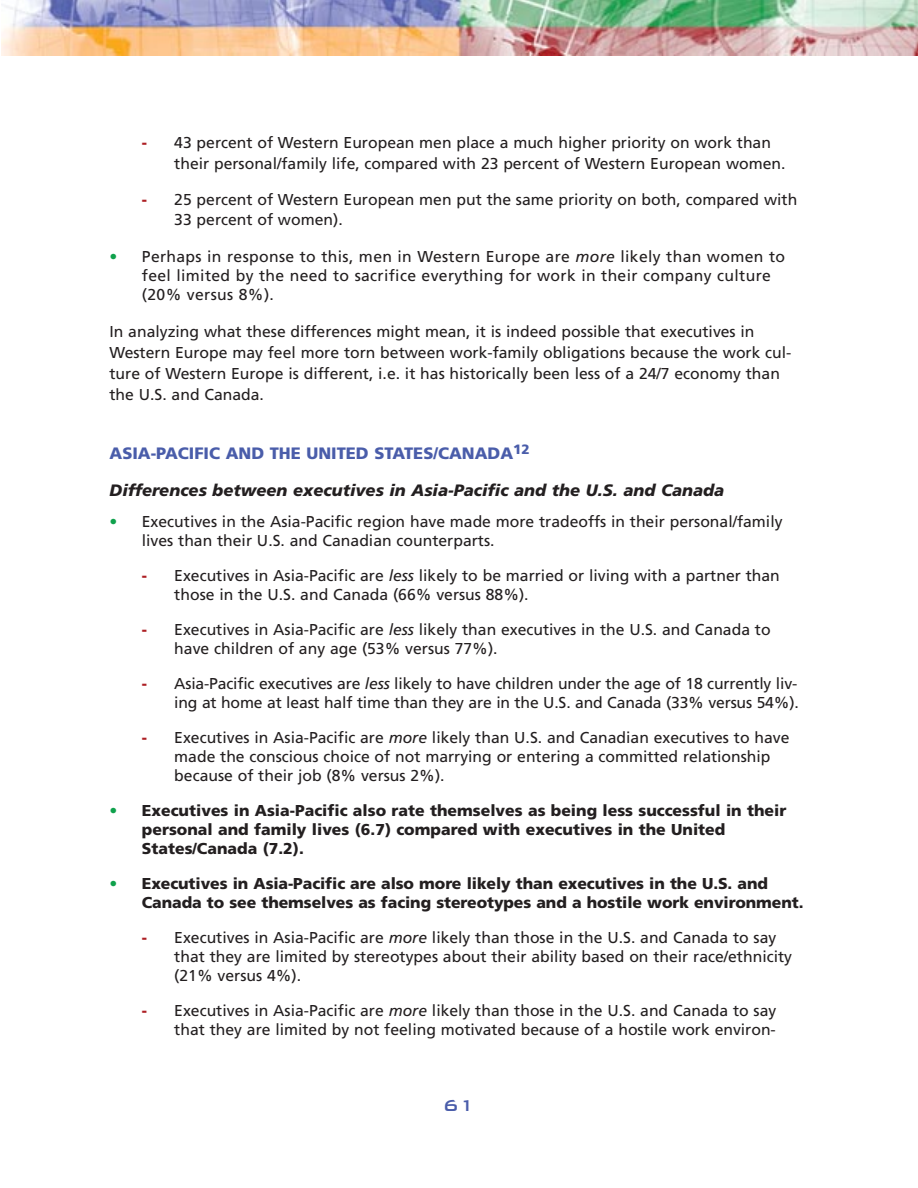
<style>
.page{position:relative;width:918px;height:1188px;background:#fff}
.page>*{position:absolute;margin:0;border:0;box-sizing:border-box;transform-origin:0 0}
.t1{font:500 21px "Bank Gothic BT";color:#4a5daa}
.t2{font:italic 900 16.5px "Frutiger";color:#231f20}
.t3{font:900 16.5px "Frutiger";color:#4a5daa}
.t4{font:15.75px/18.9px "Frutiger";color:#231f20}
.t5{font:900 15.75px/18.9px "Frutiger";color:#231f20}
.t6{font:15.75px/18.9px "Frutiger";letter-spacing:.02em;color:#231f20}
.s1{font-weight:900;color:#ad1f24}
.s2{color:#0fa14c}
.s3{font-style:italic}
.s4{font-weight:400;color:#0fa14c}
</style>
<div class="page">
<img style="left:2px;top:0;width:916px;height:55px">
<p class="t4" style="left:174px;top:134px;width:613px;line-height:20.2px;text-indent:-32px"><span class="s1">-</span> 43 percent of Western European men place a much higher priority on work than their personal/family life, compared with 23 percent of Western European women.</p>
<p class="t4" style="left:174px;top:191px;width:624px;line-height:20.2px;text-indent:-32px"><span class="s1">-</span> 25 percent of Western European men put the same priority on both, compared with<br>33 percent of women).</p>
<p class="t6" style="left:142px;top:248px;width:645px;text-indent:-32px"><span class="s2">•</span> Perhaps in response to this, men in Western Europe are <span class="s3">more</span> likely than women to feel limited by the need to sacrifice everything for work in their company culture (20% versus 8%).</p>
<p class="t4" style="left:110px;top:322px;width:684px;line-height:21px">In analyzing what these differences might mean, it is indeed possible that executives in Western Europe may feel more torn between work-family obligations because the work cul&shy;ture of Western Europe is different, i.e. it has historically been less of a 24/7 economy than the U.S. and Canada.</p>
<p class="t3" style="left:110px;top:446px;width:422px">ASIA-PACIFIC AND THE UNITED STATES/CANADA<sup>12</sup></p>
<p class="t2" style="left:110px;top:483px;width:616px">Differences between executives in Asia-Pacific and the U.S. and Canada</p>
<p class="t4" style="left:142px;top:513px;width:642px;text-indent:-32px"><span class="s2">•</span> Executives in the Asia-Pacific region have made more tradeoffs in their personal/family lives than their U.S. and Canadian counterparts.</p>
<p class="t4" style="left:174px;top:567px;width:607px;text-indent:-32px"><span class="s1">-</span> Executives in Asia-Pacific are <span class="s3">less</span> likely to be married or living with a partner than those in the U.S. and Canada (66% versus 88%).</p>
<p class="t4" style="left:174px;top:621px;width:598px;text-indent:-32px"><span class="s1">-</span> Executives in Asia-Pacific are <span class="s3">less</span> likely than executives in the U.S. and Canada to have children of any age (53% versus 77%).</p>
<p class="t4" style="left:142px;top:675px;width:658px;text-align:right"><span class="s1">-</span> Asia-Pacific executives are <span class="s3">less</span> likely to have children under the age of 18 currently liv&shy;ing at home at least half time than they are in the U.S. and Canada (33% versus 54%).</p>
<p class="t4" style="left:174px;top:729px;width:617px;text-indent:-32px"><span class="s1">-</span> Executives in Asia-Pacific are <span class="s3">more</span> likely than U.S. and Canadian executives to have made the conscious choice of not marrying or entering a committed relationship because of their job (8% versus 2%).</p>
<p class="t5" style="left:142px;top:802px;width:646px;text-indent:-32px"><span class="s4">•</span> Executives in Asia-Pacific also rate themselves as being less successful in their personal and family lives (6.7) compared with executives in the United<br>States/Canada (7.2).</p>
<p class="t5" style="left:142px;top:875px;width:663px;text-indent:-32px"><span class="s4">•</span> Executives in Asia-Pacific are also more likely than executives in the U.S. and<br>Canada to see themselves as facing stereotypes and a hostile work environment.</p>
<p class="t4" style="left:174px;top:929px;width:619px;text-indent:-32px"><span class="s1">-</span> Executives in Asia-Pacific are <span class="s3">more</span> likely than those in the U.S. and Canada to say that they are limited by stereotypes about their ability based on their race/ethnicity (21% versus 4%).</p>
<p class="t4" style="left:142px;top:1002px;width:636px;text-align:right"><span class="s1">-</span> Executives in Asia-Pacific are <span class="s3">more</span> likely than those in the U.S. and Canada to say that they are limited by not feeling motivated because of a hostile work environ-</p>
<h1 class="t1" style="left:443px;top:1092px;width:34px">61</h1>
</div>
